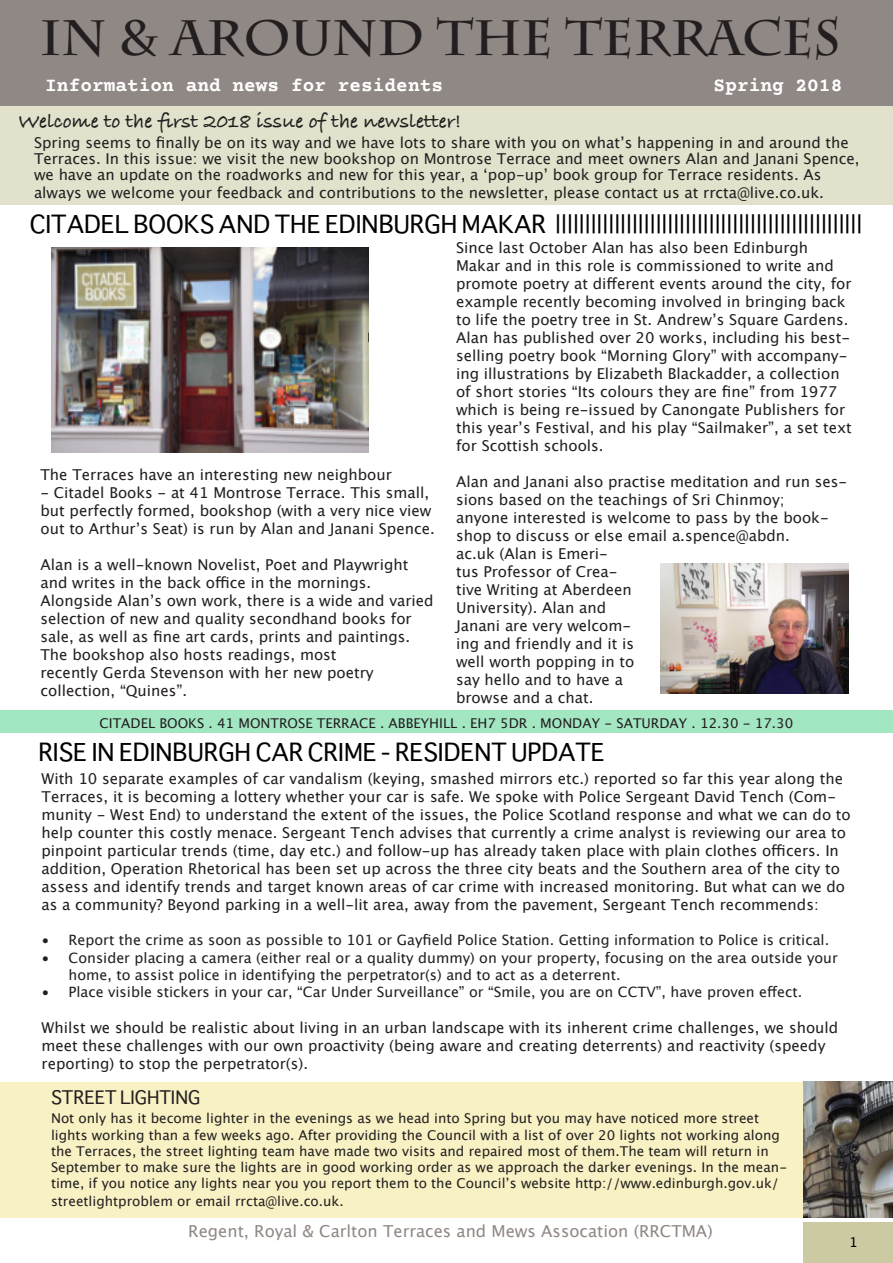
<style>
.page{position:relative;width:893px;height:1263px;background:#fff}
.page>*{position:absolute;margin:0;border:0;box-sizing:border-box;transform-origin:0 0}
.t1{font:700 49.5px "Charlemagne Std";color:#231f20}
.t2{font:24px "Sathu";color:#000}
.t3{font:700 21px "Bradley Hand ITCTT";color:#231f20}
.t4{font:700 19.5px "Courier Prime";color:#fff}
.t5{font:18px "Sathu";color:#231f20}
._9pt_on_14pt_Body_co{font:16.5px "Lucida Grande";color:#908884}
.t6{font:15px/18px "Lucida Grande";color:#231f20}
.t7{font:14.25px/17.1px "Lucida Grande";color:#231f20}
.t8{font:13.5px/16.2px "Lucida Grande";color:#231f20}
._9pt_on_14pt_Body_co-2{font:13.5px "Lucida Grande";color:#000}
</style>
<div class="page">
<div style="left:0;top:711px;width:893px;height:22px;background:#a2e6c2"></div>
<div style="left:0;top:0;width:893px;height:106px;background:#908884"></div>
<div style="left:804px;top:1222px;width:89px;height:41px;background:#cccaa2"></div>
<div style="left:0;top:106px;width:893px;height:99px;background:#e2e2cc"></div>
<div style="left:0;top:1082px;width:804px;height:135px;background:#f8f1c4"></div>
<img style="left:51px;top:247px;width:317px;height:205px">
<img style="left:804px;top:1082px;width:89px;height:135px">
<img style="left:661px;top:563px;width:187px;height:131px">
<p class="t1" style="left:40px;top:9px;width:802px">IN &amp; AROUND THE TERRACES</p>
<p class="t4" style="left:45px;top:74px;width:399px">Information and news for residents</p>
<p class="t4" style="left:714px;top:74px;width:130px">Spring 2018</p>
<p class="t3" style="left:18px;top:105px;width:445px">Welcome to the first 2018 issue of the newsletter!</p>
<p class="t6" style="left:34px;top:135px;width:827px;line-height:16.2px">Spring seems to finally be on its way and we have lots to share with you on what’s happening in and around the<br>Terraces. In this issue: we visit the new bookshop on Montrose Terrace and meet owners Alan and Janani Spence, we have an update on the roadworks and new for this year, a ‘pop-up’ book group for Terrace residents. As</p>
<p class="t6" style="left:34px;top:184px;width:791px">always we welcome your feedback and contributions to the newsletter, please contact us at rrcta@live.co.uk.</p>
<p class="t2" style="left:30px;top:204px;width:834px">CITADEL BOOKS AND THE EDINBURGH MAKAR ||||||||||||||||||||||||||||||||||||||||||||||||||||</p>
<p class="t6" style="left:40px;top:465px;width:353px">The Terraces have an interesting new neighbour</p>
<p class="t6" style="left:40px;top:483px;width:396px">- Citadel Books - at 41 Montrose Terrace. This small, but perfectly formed, bookshop (with a very nice view out to Arthur’s Seat) is run by Alan and Janani Spence.</p>
<p class="t6" style="left:40px;top:555px;width:395px">Alan is a well-known Novelist, Poet and Playwright and writes in the back office in the mornings.<br>Alongside Alan’s own work, there is a wide and varied selection of new and quality secondhand books for sale, as well as fine art cards, prints and paintings.<br>The bookshop also hosts readings, most<br>recently Gerda Stevenson with her new poetry collection, “Quines”.</p>
<p class="t6" style="left:456px;top:239px;width:397px">Since last October Alan has also been Edinburgh Makar and in this role is commissioned to write and promote poetry at different events around the city, for example recently becoming involved in bringing back to life the poetry tree in St. Andrew’s Square Gardens.<br>Alan has published over 20 works, including his best&shy;selling poetry book “Morning Glory” with accompany&shy;ing illustrations by Elizabeth Blackadder, a collection of short stories “Its colours they are fine” from 1977 which is being re-issued by Canongate Publishers for this year’s Festival, and his play “Sailmaker”, a set text for Scottish schools.</p>
<p class="t6" style="left:456px;top:473px;width:393px">Alan and Janani also practise meditation and run ses&shy;sions based on the teachings of Sri Chinmoy;<br>anyone interested is welcome to pass by the book&shy;shop to discuss or else email a.spence@abdn.<br>ac.uk (Alan is Emeri-<br>tus Professor of Crea-<br>tive Writing at Aberdeen<br>University). Alan and<br>Janani are very welcom-<br>ing and friendly and it is<br>well worth popping in to<br>say hello and to have a<br>browse and a chat.</p>
<p class="t8" style="left:99px;top:715px;width:695px">CITADEL BOOKS . 41 MONTROSE TERRACE . ABBEYHILL . EH7 5DR . MONDAY - SATURDAY . 12.30 - 17.30</p>
<p class="t2" style="left:38px;top:732px;width:568px">RISE IN EDINBURGH CAR CRIME - RESIDENT UPDATE</p>
<p class="t6" style="left:42px;top:770px;width:811px">With 10 separate examples of car vandalism (keying, smashed mirrors etc.) reported so far this year along the Terraces, it is becoming a lottery whether your car is safe. We spoke with Police Sergeant David Tench (Com&shy;munity - West End) to understand the extent of the issues, the Police Scotland response and what we can do to help counter this costly menace. Sergeant Tench advises that currently a crime analyst is reviewing our area to pinpoint particular trends (time, day etc.) and follow-up has already taken place with plain clothes officers. In addition, Operation Rhetorical has been set up across the three city beats and the Southern area of the city to assess and identify trends and target known areas of car crime with increased monitoring. But what can we do as a community? Beyond parking in a well-lit area, away from the pavement, Sergeant Tench recommends:</p>
<p class="t7" style="left:42px;top:932px;width:789px">• Report the crime as soon as possible to 101 or Gayfield Police Station. Getting information to Police is critical.</p>
<p class="t7" style="left:69px;top:949px;width:771px;text-indent:-27px">• Consider placing a camera (either real or a quality dummy) on your property, focusing on the area outside your home, to assist police in identifying the perpetrator(s) and to act as a deterrent.</p>
<p class="t7" style="left:42px;top:983px;width:762px">• Place visible stickers in your car, “Car Under Surveillance” or “Smile, you are on CCTV”, have proven effect.</p>
<p class="t6" style="left:42px;top:1018px;width:798px">Whilst we should be realistic about living in an urban landscape with its inherent crime challenges, we should meet these challenges with our own proactivity (being aware and creating deterrents) and reactivity (speedy reporting) to stop the perpetrator(s).</p>
<p class="t5" style="left:51px;top:1082px;width:151px">STREET LIGHTING</p>
<p class="t8" style="left:51px;top:1111px;width:738px">Not only has it become lighter in the evenings as we head into Spring but you may have noticed more street lights working than a few weeks ago. After providing the Council with a list of over 20 lights not working along the Terraces, the street lighting team have made two visits and repaired most of them.The team will return in September to make sure the lights are in good working order as we approach the darker evenings. In the mean&shy;time, if you notice any lights near you you report them to the Council’s website http://www.edinburgh.gov.uk/</p>
<p class="t8" style="left:51px;top:1193px;width:294px">streetlightproblem or email rrcta@live.co.uk.</p>
<p class="_9pt_on_14pt_Body_co" style="left:188px;top:1221px;width:526px">Regent, Royal &amp; Carlton Terraces and Mews Assocation (RRCTMA)</p>
<p class="_9pt_on_14pt_Body_co-2" style="left:849px;top:1234px;width:10px">1</p>
</div>
